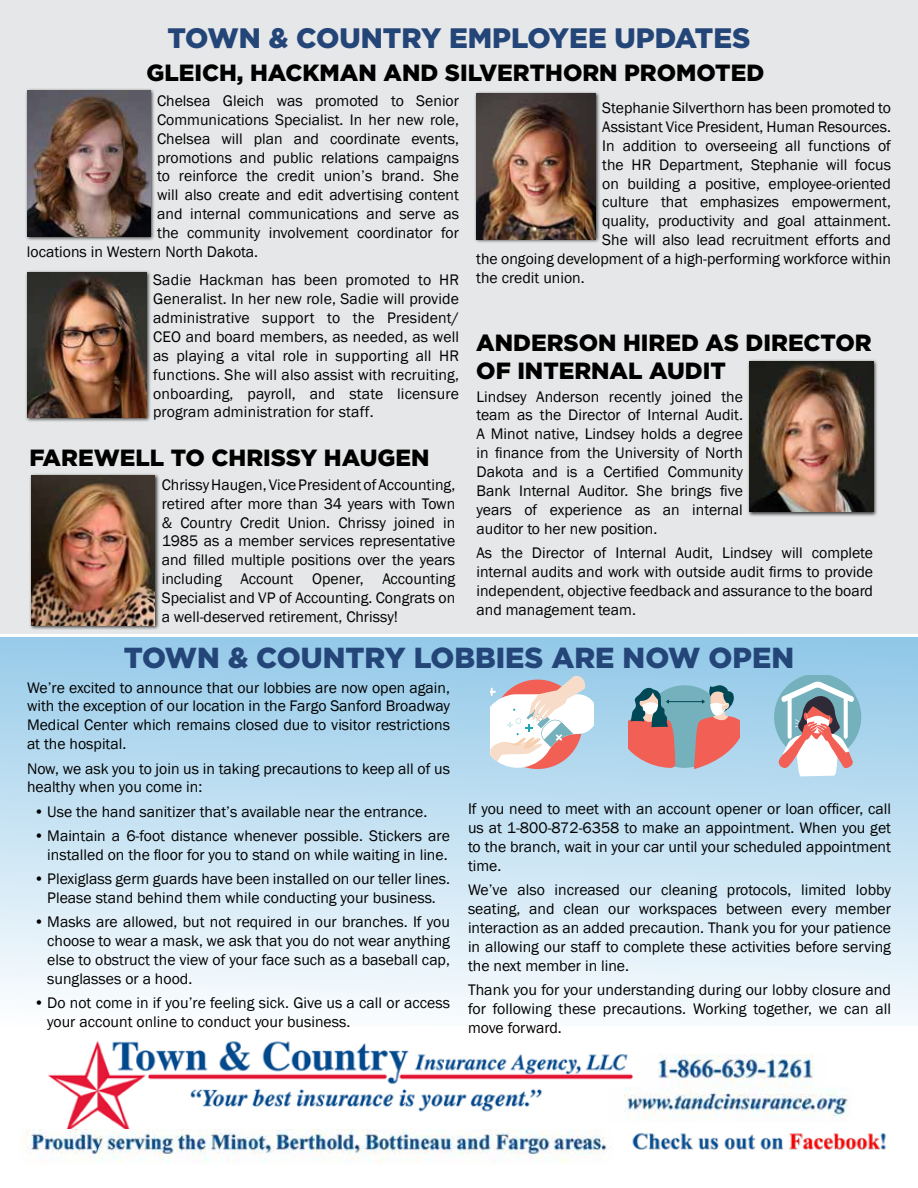
<style>
.page{position:relative;width:918px;height:1188px;background:#fff}
.page>*{position:absolute;margin:0;border:0;box-sizing:border-box;transform-origin:0 0}
.t1{font:900 28.95px "Gotham";color:#244578}
.t2{font:900 28.2px "Gotham";color:#244578}
.t3{font:900 23.4px/28px "Gotham";color:#000}
.t4{font:15.75px/18.9px "Franklin Gothic";color:#000;text-align:justify}
</style>
<div class="page">
<div style="left:0;top:0;width:918px;height:634px;background:#e6e7e8"></div>
<div style="left:25px;top:88px;width:130px;height:153px;background:#000;opacity:.75"></div>
<img style="left:27px;top:91px;width:123px;height:145px">
<div style="left:474px;top:91px;width:126px;height:153px;background:#000;opacity:.75"></div>
<img style="left:476px;top:93px;width:120px;height:146px">
<div style="left:29px;top:473px;width:130px;height:157px;background:#000;opacity:.75"></div>
<img style="left:32px;top:475px;width:123px;height:150px">
<div style="left:747px;top:359px;width:131px;height:158px;background:#000;opacity:.75"></div>
<img style="left:750px;top:361px;width:123px;height:151px">
<div style="left:25px;top:270px;width:126px;height:153px;background:#000;opacity:.75"></div>
<img style="left:27px;top:272px;width:119px;height:146px">
<img style="left:48px;top:1041px;width:585px;height:88px">
<img style="left:658px;top:1054px;width:156px;height:33px">
<img style="left:609px;top:1087px;width:240px;height:35px">
<img style="left:632px;top:1132px;width:254px;height:18px">
<img style="left:23px;top:1129px;width:585px;height:34px">
<div style="left:0;top:637px;width:918px;height:388px;background:linear-gradient(to bottom,#94c9e8,#f8fbfd)"></div>
<svg style="left:490px;top:676px;width:103px;height:92px"></svg>
<div style="left:643px;top:685px;width:83px;height:83px;background:#75b1bc;border-radius:50%"></div>
<svg style="left:694px;top:685px;width:45px;height:84px;background:#bf9395"></svg>
<svg style="left:629px;top:684px;width:46px;height:84px;background:#ad8386"></svg>
<hr style="left:667px;top:701px;width:37px;height:1px;background:#004855">
<svg style="left:774px;top:675px;width:88px;height:101px"></svg>
<h2 class="t2" style="left:168px;top:21px;width:584px">TOWN &amp; COUNTRY EMPLOYEE UPDATES</h2>
<h3 class="t3" style="left:146px;top:58px;width:619px">GLEICH, HACKMAN AND SILVERTHORN PROMOTED</h3>
<p class="t4" style="left:157px;top:91px;width:303px">Chelsea Gleich was promoted to Senior</p>
<p class="t4" style="left:157px;top:110px;width:303px">Communications Specialist. In her new role,</p>
<p class="t4" style="left:157px;top:129px;width:303px">Chelsea will plan and coordinate events,</p>
<p class="t4" style="left:157px;top:148px;width:303px">promotions and public relations campaigns</p>
<p class="t4" style="left:157px;top:167px;width:303px">to reinforce the credit union’s brand. She</p>
<p class="t4" style="left:157px;top:186px;width:303px">will also create and edit advertising content</p>
<p class="t4" style="left:157px;top:205px;width:303px">and internal communications and serve as</p>
<p class="t4" style="left:157px;top:224px;width:303px">the community involvement coordinator for</p>
<p class="t4" style="left:27px;top:243px;width:233px">locations in Western North Dakota.</p>
<p class="t4" style="left:153px;top:271px;width:308px">Sadie Hackman has been promoted to HR Generalist. In her new role, Sadie will provide administrative support to the President/ CEO and board members, as needed, as well as playing a vital role in supporting all HR functions. She will also assist with recruiting, onboarding, payroll, and state licensure program administration for staff.</p>
<h3 class="t3" style="left:29px;top:443px;width:402px">FAREWELL TO CHRISSY HAUGEN</h3>
<p class="t4" style="left:162px;top:475px;width:295px">Chrissy Haugen, Vice President of Accounting, retired after more than 34 years with Town &amp; Country Credit Union. Chrissy joined in 1985 as a member services representative and filled multiple positions over the years including Account Opener, Accounting Specialist and VP of Accounting. Congrats on a well-deserved retirement, Chrissy!</p>
<p class="t4" style="left:602px;top:99px;width:290px">Stephanie Silverthorn has been promoted to</p>
<p class="t4" style="left:602px;top:118px;width:290px">Assistant Vice President, Human Resources.</p>
<p class="t4" style="left:602px;top:136px;width:290px">In addition to overseeing all functions of</p>
<p class="t4" style="left:602px;top:155px;width:290px">the HR Department, Stephanie will focus</p>
<p class="t4" style="left:602px;top:174px;width:290px">on building a positive, employee-oriented</p>
<p class="t4" style="left:602px;top:193px;width:290px">culture that emphasizes empowerment,</p>
<p class="t4" style="left:602px;top:212px;width:290px">quality, productivity and goal attainment.</p>
<p class="t4" style="left:602px;top:231px;width:290px">She will also lead recruitment efforts and</p>
<p class="t4" style="left:476px;top:250px;width:416px">the ongoing development of a high-performing workforce within</p>
<p class="t4" style="left:476px;top:269px;width:110px">the credit union.</p>
<h3 class="t3" style="left:476px;top:328px;width:397px">ANDERSON HIRED AS DIRECTOR<br>OF INTERNAL AUDIT</h3>
<p class="t4" style="left:477px;top:387px;width:268px">Lindsey Anderson recently joined the team as the Director of Internal Audit.<br>A Minot native, Lindsey holds a degree in finance from the University of North Dakota and is a Certified Community Bank Internal Auditor. She brings five years of experience as an internal auditor to her new position.</p>
<p class="t4" style="left:477px;top:544px;width:398px">As the Director of Internal Audit, Lindsey will complete internal audits and work with outside audit firms to provide independent, objective feedback and assurance to the board and management team.</p>
<h1 class="t1" style="left:124px;top:641px;width:672px">TOWN &amp; COUNTRY LOBBIES ARE NOW OPEN</h1>
<p class="t4" style="left:27px;top:678px;width:425px">We’re excited to announce that our lobbies are now open again, with the exception of our location in the Fargo Sanford Broadway Medical Center which remains closed due to visitor restrictions at the hospital.</p>
<p class="t4" style="left:27px;top:759px;width:425px">Now, we ask you to join us in taking precautions to keep all of us healthy when you come in:</p>
<p class="t4" style="left:34px;top:802px;width:395px">• Use the hand sanitizer that’s available near the entrance.</p>
<p class="t4" style="left:34px;top:827px;width:418px;text-align:right">• Maintain a 6-foot distance whenever possible. Stickers are installed on the floor for you to stand on while waiting in line.</p>
<p class="t4" style="left:34px;top:870px;width:418px;text-align:center">• Plexiglass germ guards have been installed on our teller lines.<br>Please stand behind them while conducting your business.</p>
<p class="t4" style="left:47px;top:913px;width:404px;text-indent:-13px">• Masks are allowed, but not required in our branches. If you choose to wear a mask, we ask that you do not wear anything else to obstruct the view of your face such as a baseball cap, sunglasses or a hood.</p>
<p class="t4" style="left:47px;top:994px;width:404px;text-indent:-13px">• Do not come in if you’re feeling sick. Give us a call or access your account online to conduct your business.</p>
<p class="t4" style="left:468px;top:800px;width:425px">If you need to meet with an account opener or loan officer, call us at 1-800-872-6358 to make an appointment. When you get to the branch, wait in your car until your scheduled appointment time.</p>
<p class="t4" style="left:468px;top:881px;width:425px">We’ve also increased our cleaning protocols, limited lobby seating, and clean our workspaces between every member interaction as an added precaution. Thank you for your patience in allowing our staff to complete these activities before serving the next member in line.</p>
<p class="t4" style="left:468px;top:981px;width:425px">Thank you for your understanding during our lobby closure and for following these precautions. Working together, we can all move forward.</p>
</div>
